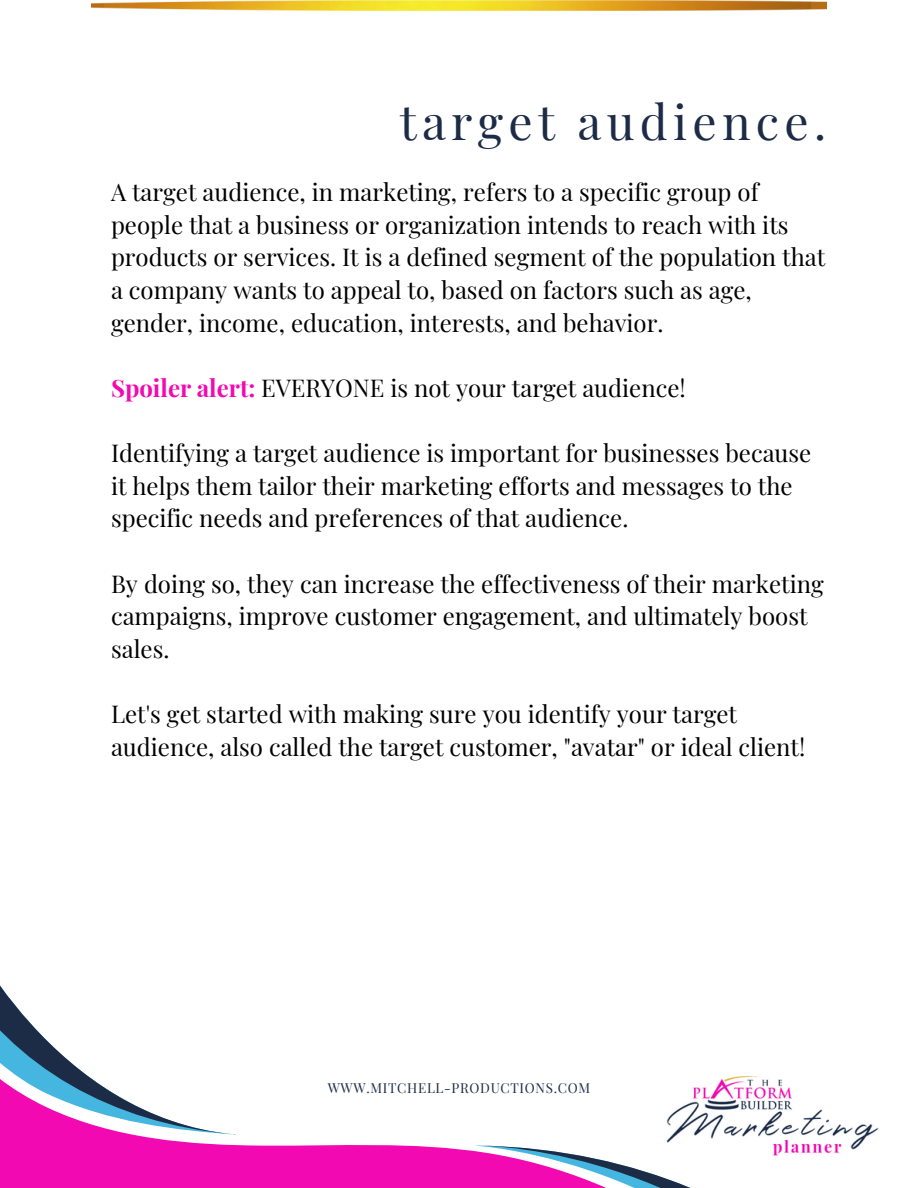
<style>
.page{position:relative;width:918px;height:1188px;background:#fff}
.page>*{position:absolute;margin:0;border:0;box-sizing:border-box;transform-origin:0 0}
.t1{font:48px "Playfair Display";letter-spacing:.11em;color:#1c2c46}
.t2{font:24px/32.7px "Playfair Display";color:#000}
.t3{font:13.5px "Playfair Display";letter-spacing:.05em;color:#1c2c46}
.s1{font-weight:700;color:#f309b1}
</style>
<div class="page">
<svg style="left:0;top:1135px;width:473px;height:53px;background:#f429bb"></svg>
<svg style="left:473px;top:1145px;width:218px;height:43px"></svg>
<svg style="left:0;top:985px;width:230px;height:149px"></svg>
<img style="left:654px;top:1075px;width:225px;height:87px">
<img style="left:92px;top:0;width:734px;height:10px">
<h1 class="t1" style="left:400px;top:88px;width:428px">target audience.</h1>
<p class="t2" style="left:111px;top:175px;width:716px">A target audience, in marketing, refers to a specific group of people that a business or organization intends to reach with its products or services. It is a defined segment of the population that a company wants to appeal to, based on factors such as age, gender, income, education, interests, and behavior.</p>
<p class="t2" style="left:111px;top:371px;width:576px"><span class="s1">Spoiler alert:</span> EVERYONE is not your target audience!</p>
<p class="t2" style="left:111px;top:436px;width:702px">Identifying a target audience is important for businesses because it helps them tailor their marketing efforts and messages to the specific needs and preferences of that audience.</p>
<p class="t2" style="left:111px;top:566px;width:714px">By doing so, they can increase the effectiveness of their marketing campaigns, improve customer engagement, and ultimately boost sales.</p>
<p class="t2" style="left:111px;top:697px;width:696px">Let's get started with making sure you identify your target audience, also called the target customer, "avatar" or ideal client!</p>
<p class="t3" style="left:328px;top:1078px;width:264px">WWW.MITCHELL-PRODUCTIONS.COM</p>
</div>
